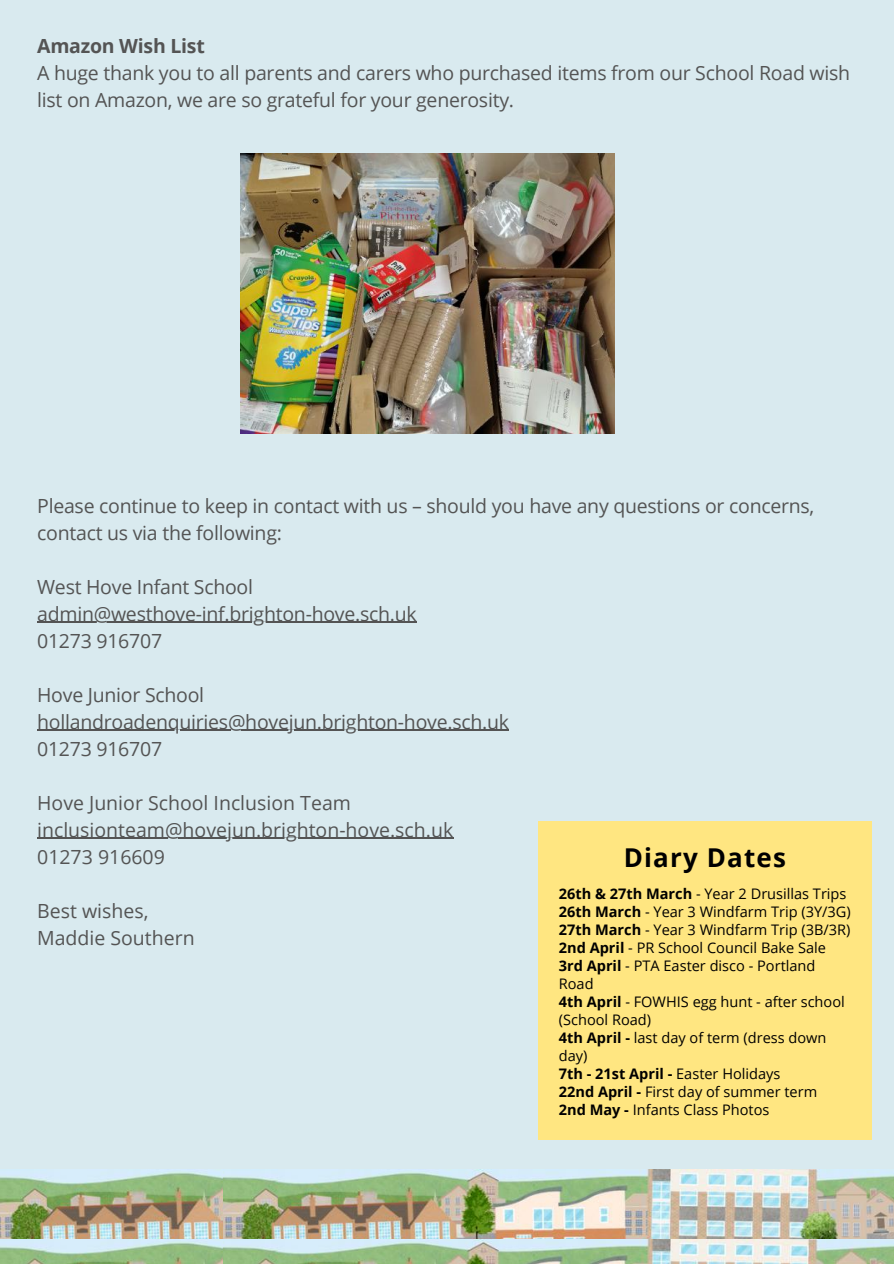
<style>
.page{position:relative;width:894px;height:1264px;background:#fff}
.page>*{position:absolute;margin:0;border:0;box-sizing:border-box;transform-origin:0 0}
.t1{font:700 25.95px "Open Sans";letter-spacing:.045em;color:#000}
.t2{font:19.5px/27px "Open Sans";letter-spacing:-.01em;color:#545454}
.t3{font:700 19.5px "Open Sans";letter-spacing:-.015em;color:#545454}
.t4{font:14.55px/18px "Open Sans";color:#000}
.s1{font-weight:700}
</style>
<div class="page">
<div style="left:0;top:0;width:893px;height:1263px;background:#d9eaef"></div>
<img style="left:223px;top:1169px;width:670px;height:70px">
<img style="left:0;top:1169px;width:223px;height:70px">
<div style="left:538px;top:821px;width:333px;height:318px;background:#ffe681"></div>
<img style="left:223px;top:1239px;width:670px;height:24px">
<img style="left:0;top:1239px;width:223px;height:24px">
<img style="left:240px;top:154px;width:374px;height:280px">
<hr style="left:37px;top:622px;width:379px;height:1px;background:#545454">
<hr style="left:37px;top:730px;width:471px;height:1px;background:#545454">
<hr style="left:37px;top:838px;width:416px;height:1px;background:#545454">
<p class="t3" style="left:37px;top:33px;width:169px">Amazon Wish List</p>
<p class="t2" style="left:37px;top:59px;width:814px">A huge thank you to all parents and carers who purchased items from our School Road wish list on Amazon, we are so grateful for your generosity.</p>
<p class="t2" style="left:37px;top:491px;width:778px">Please continue to keep in contact with us – should you have any questions or concerns, contact us via the following:</p>
<p class="t2" style="left:37px;top:572px;width:381px">West Hove Infant School admin@westhove-inf.brighton-hove.sch.uk<br>01273 916707</p>
<p class="t2" style="left:37px;top:680px;width:473px">Hove Junior School hollandroadenquiries@hovejun.brighton-hove.sch.uk<br>01273 916707</p>
<p class="t2" style="left:37px;top:788px;width:417px">Hove Junior School Inclusion Team inclusionteam@hovejun.brighton-hove.sch.uk<br>01273 916609</p>
<p class="t2" style="left:37px;top:896px;width:159px">Best wishes,<br>Maddie Southern</p>
<h1 class="t1" style="left:623px;top:838px;width:164px">Diary Dates</h1>
<p class="t4" style="left:558px;top:884px;width:293px"><span class="s1">26th &amp; 27th March</span> - Year 2 Drusillas Trips<br><span class="s1">26th March</span> - Year 3 Windfarm Trip (3Y/3G)<br><span class="s1">27th March</span> - Year 3 Windfarm Trip (3B/3R)<br><span class="s1">2nd April</span> - PR School Council Bake Sale<br><span class="s1">3rd April</span> - PTA Easter disco - Portland<br>Road<br><span class="s1">4th April</span> - FOWHIS egg hunt - after school (School Road)<br><span class="s1">4th April -</span> last day of term (dress down day)<br><span class="s1">7th - 21st April -</span> Easter Holidays<br><span class="s1">22nd April -</span> First day of summer term<br><span class="s1">2nd May -</span> Infants Class Photos</p>
</div>
